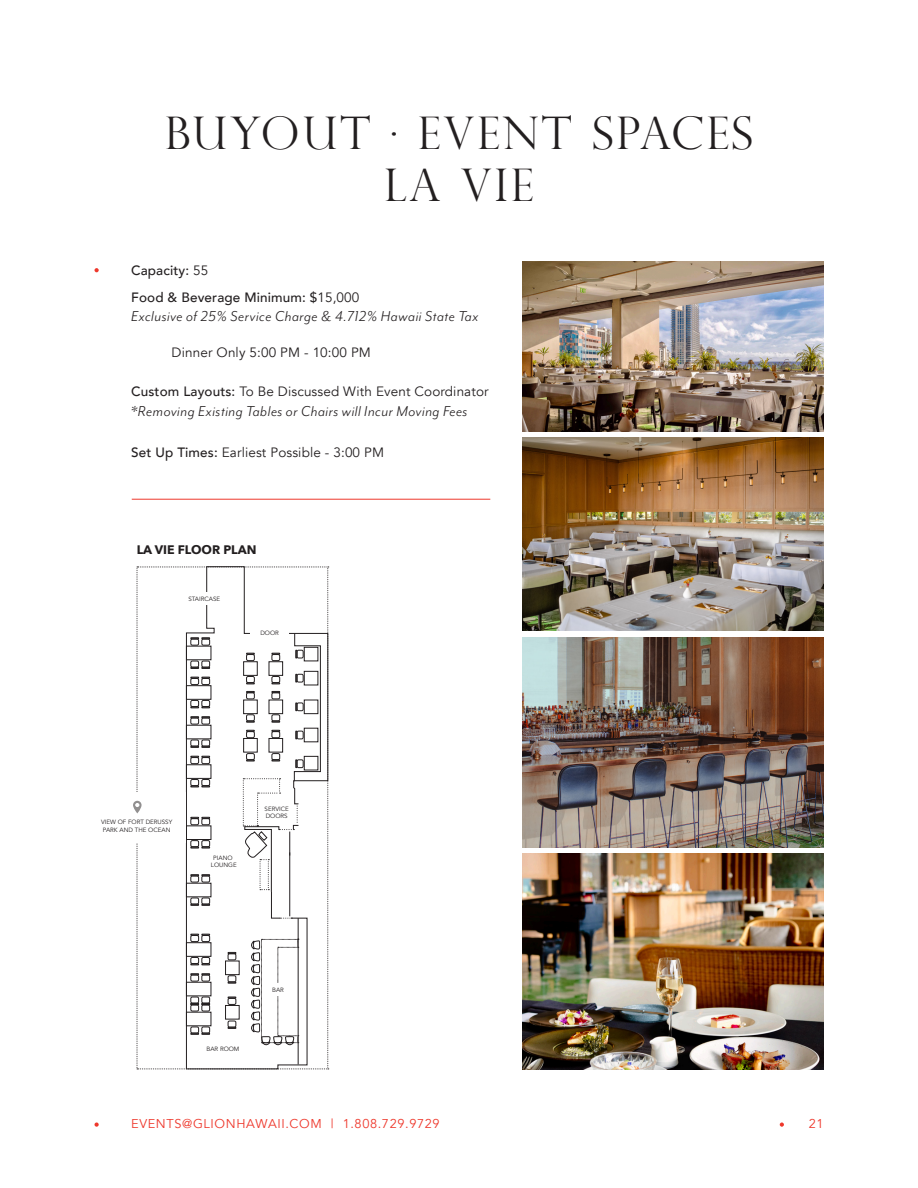
<style>
.page{position:relative;width:918px;height:1188px;background:#fff}
.page>*{position:absolute;margin:0;border:0;box-sizing:border-box;transform-origin:0 0}
.t1{font:300 45px "Perpetua Titling";letter-spacing:.06em;color:#231f20}
.t2{font:italic 16.5px "Mr Eaves Mod OT";letter-spacing:.03em;color:#231f20}
.t3{font:13.5px "Avenir";letter-spacing:.01em;color:#231f20}
.t4{font:500 13.5px "Avenir";letter-spacing:.01em;color:#231f20}
.t5{font:12.75px "Avenir";letter-spacing:.05em;color:#ee382c}
.t6{font:700 12.3px "Avenir Next";color:#231f20}
.t7{font:6.15px/7.5px "Avenir";color:#231f20}
.s1{font-weight:400}
.s2{font-weight:500}
</style>
<div class="page">
<svg style="left:780px;top:1122px;width:4px;height:5px"></svg>
<svg style="left:94px;top:1122px;width:5px;height:5px"></svg>
<svg style="left:94px;top:268px;width:5px;height:4px"></svg>
<img style="left:523px;top:438px;width:301px;height:193px">
<img style="left:523px;top:854px;width:301px;height:215px">
<img style="left:523px;top:261px;width:301px;height:170px">
<img style="left:523px;top:637px;width:301px;height:210px">
<hr style="left:132px;top:499px;width:358px;height:1px;background:#ee382c">
<svg style="left:133px;top:566px;width:196px;height:504px"></svg>
<div style="left:97px;top:815px;width:79px;height:20px;background:#fff"></div>
<p class="t1" style="left:165px;top:105px;width:590px">BUYOUT . EVENT SPACES</p>
<p class="t1" style="left:384px;top:158px;width:151px">LA VIE</p>
<p class="t4" style="left:131px;top:258px;width:79px">Capacity: <span class="s1">55</span></p>
<p class="t4" style="left:131px;top:285px;width:230px">Food &amp; Beverage Minimum: $<span class="s1">15,000</span></p>
<p class="t2" style="left:131px;top:307px;width:349px">Exclusive of 25% Service Charge &amp; 4.712% Hawaii State Tax</p>
<p class="t3" style="left:172px;top:345px;width:201px">Dinner Only 5:00 PM - 10:00 PM</p>
<p class="t3" style="left:131px;top:384px;width:359px"><span class="s2">Custom Layouts:</span> To Be Discussed With Event Coordinator</p>
<p class="t2" style="left:131px;top:402px;width:338px">*Removing Existing Tables or Chairs will Incur Moving Fees</p>
<p class="t3" style="left:131px;top:444px;width:254px"><span class="s2">Set Up Times:</span> Earliest Possible - 3:00 PM</p>
<p class="t6" style="left:137px;top:539px;width:121px">LA VIE FLOOR PLAN</p>
<p class="t7" style="left:188px;top:595px;width:33px">STAIRCASE</p>
<p class="t7" style="left:260px;top:629px;width:20px">DOOR</p>
<p class="t7" style="left:101px;top:818px;width:73px">VIEW OF FORT DERUSSY<br>PARK AND THE OCEAN</p>
<p class="t7" style="left:213px;top:854px;width:21px">PIANO</p>
<p class="t7" style="left:211px;top:861px;width:27px">LOUNGE</p>
<p class="t7" style="left:265px;top:805px;width:26px">SERVICE</p>
<p class="t7" style="left:266px;top:812px;width:23px">DOORS</p>
<p class="t7" style="left:206px;top:1045px;width:34px">BAR ROOM</p>
<p class="t7" style="left:272px;top:986px;width:13px">BAR</p>
<p class="t5" style="left:131px;top:1117px;width:310px">EVENTS@GLIONHAWAII.COM | 1.808.729.9729</p>
<p class="t5" style="left:809px;top:1117px;width:16px">21</p>
</div>
